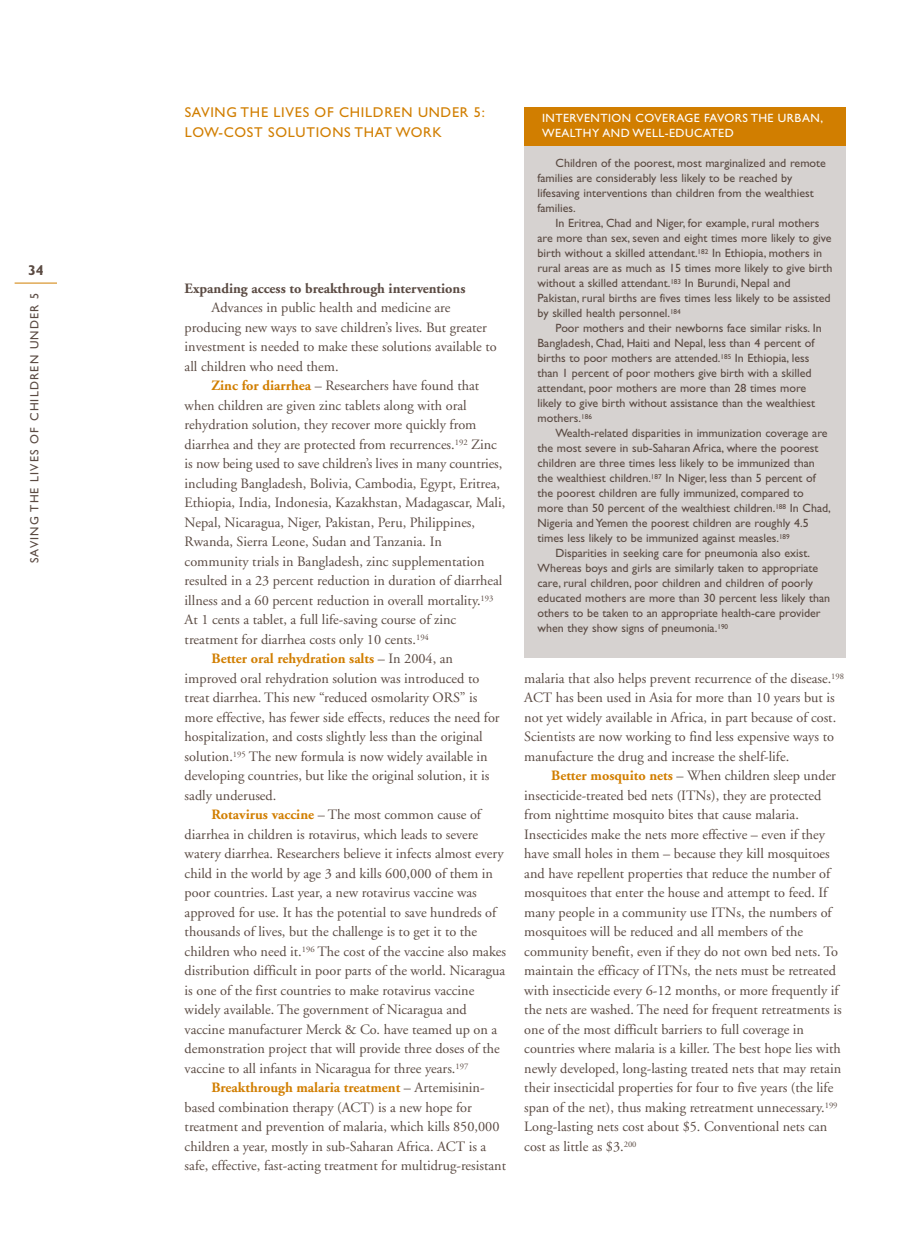
<style>
.page{position:relative;width:918px;height:1256px;background:#fff}
.page>*{position:absolute;margin:0;border:0;box-sizing:border-box;transform-origin:0 0}
.t1{font:14.25px/19.5px "Adobe Garamond";color:#5a4a42}
.t2{font:700 14.25px "Adobe Garamond";color:#d17e00}
.t3{font:14.25px/19.5px "Gill Sans";letter-spacing:.05em;color:#d17e00}
.t4{font:700 14.25px "Adobe Garamond";color:#5a4a42}
.t5{font:700 14.25px "Gill Sans";color:#5a4a42}
.t6{font:12px/15px "Gill Sans";color:#5a4a42}
.t7{font:12px/15px "Gill Sans";letter-spacing:.04em;color:#fff}
.t8{font:12px "Gill Sans";letter-spacing:.1em;color:#5a4a42}
.s1{font-weight:700;color:#d17e00}
.s2{font-weight:400;color:#5a4a42}
</style>
<div class="page">
<hr style="left:15px;top:283px;width:42px;height:1px;background:#d17e00">
<div style="left:524px;top:146px;width:322px;height:511px;background:#d6d2d0"></div>
<div style="left:524px;top:107px;width:322px;height:39px;background:#d17e00"></div>
<p class="t5" style="left:28px;top:265px;width:17px">34</p>
<p class="t8" style="left:30px;top:563px;width:272px;rotate:-90deg">SAVING THE LIVES OF CHILDREN UNDER 5</p>
<p class="t3" style="left:185px;top:104px;width:302px">SAVING THE LIVES OF CHILDREN UNDER 5:<br>LOW-COST SOLUTIONS THAT WORK</p>
<p class="t4" style="left:185px;top:282px;width:282px">Expanding access to breakthrough interventions</p>
<p class="t1" style="left:185px;top:299px;width:314px;text-indent:27px">Advances in public health and medicine are producing new ways to save children’s lives. But greater investment is needed to make these solutions available to all children who need them.</p>
<p class="t1" style="left:212px;top:377px;width:269px"><span class="s1">Zinc for diarrhea</span> – Researchers have found that</p>
<p class="t1" style="left:185px;top:397px;width:284px">when children are given zinc tablets along with oral</p>
<p class="t1" style="left:185px;top:416px;width:293px">rehydration solution, they recover more quickly from</p>
<p class="t1" style="left:185px;top:436px;width:314px">diarrhea and they are protected from recurrences.<sup>192</sup> Zinc</p>
<p class="t1" style="left:185px;top:455px;width:319px">is now being used to save children’s lives in many countries,</p>
<p class="t1" style="left:185px;top:475px;width:317px">including Bangladesh, Bolivia, Cambodia, Egypt, Eritrea,</p>
<p class="t1" style="left:185px;top:494px;width:322px">Ethiopia, India, Indonesia, Kazakhstan, Madagascar, Mali,</p>
<p class="t1" style="left:185px;top:514px;width:292px">Nepal, Nicaragua, Niger, Pakistan, Peru, Philippines,</p>
<p class="t1" style="left:185px;top:533px;width:259px">Rwanda, Sierra Leone, Sudan and Tanzania. In</p>
<p class="t1" style="left:185px;top:553px;width:302px">community trials in Bangladesh, zinc supplementation</p>
<p class="t1" style="left:185px;top:572px;width:319px">resulted in a 23 percent reduction in duration of diarrheal</p>
<p class="t1" style="left:185px;top:592px;width:310px">illness and a 60 percent reduction in overall mortality.<sup>193</sup></p>
<p class="t1" style="left:185px;top:611px;width:273px">At 1 cents a tablet, a full life-saving course of zinc</p>
<p class="t1" style="left:185px;top:631px;width:246px">treatment for diarrhea costs only 10 cents.<sup>194</sup></p>
<p class="t2" style="left:212px;top:653px;width:243px">Better oral rehydration salts <span class="s2">– In 2004, an</span></p>
<p class="t1" style="left:185px;top:670px;width:296px">improved oral rehydration solution was introduced to</p>
<p class="t1" style="left:185px;top:689px;width:294px">treat diarrhea. This new “reduced osmolarity ORS” is</p>
<p class="t1" style="left:185px;top:709px;width:317px">more effective, has fewer side effects, reduces the need for</p>
<p class="t1" style="left:185px;top:728px;width:300px">hospitalization, and costs slightly less than the original</p>
<p class="t1" style="left:185px;top:748px;width:305px">solution.<sup>195</sup> The new formula is now widely available in</p>
<p class="t1" style="left:185px;top:767px;width:306px">developing countries, but like the original solution, it is</p>
<p class="t1" style="left:185px;top:787px;width:93px">sadly underused.</p>
<p class="t1" style="left:212px;top:806px;width:271px"><span class="s1">Rotavirus vaccine</span> – The most common cause of</p>
<p class="t1" style="left:185px;top:826px;width:295px">diarrhea in children is rotavirus, which leads to severe</p>
<p class="t1" style="left:185px;top:845px;width:320px">watery diarrhea. Researchers believe it infects almost every</p>
<p class="t1" style="left:185px;top:865px;width:310px">child in the world by age 3 and kills 600,000 of them in</p>
<p class="t1" style="left:185px;top:884px;width:294px">poor countries. Last year, a new rotavirus vaccine was</p>
<p class="t1" style="left:185px;top:904px;width:313px">approved for use. It has the potential to save hundreds of</p>
<p class="t1" style="left:185px;top:923px;width:294px">thousands of lives, but the challenge is to get it to the</p>
<p class="t1" style="left:185px;top:943px;width:323px">children who need it.<sup>196</sup> The cost of the vaccine also makes</p>
<p class="t1" style="left:185px;top:962px;width:322px">distribution difficult in poor parts of the world. Nicaragua</p>
<p class="t1" style="left:185px;top:982px;width:291px">is one of the first countries to make rotavirus vaccine</p>
<p class="t1" style="left:185px;top:1001px;width:284px">widely available. The government of Nicaragua and</p>
<p class="t1" style="left:185px;top:1021px;width:314px">vaccine manufacturer Merck &amp; Co. have teamed up on a</p>
<p class="t1" style="left:185px;top:1040px;width:317px">demonstration project that will provide three doses of the</p>
<p class="t1" style="left:185px;top:1060px;width:285px">vaccine to all infants in Nicaragua for three years.<sup>197</sup></p>
<p class="t2" style="left:212px;top:1082px;width:274px">Breakthrough malaria treatment <span class="s2">– Artemisinin-</span></p>
<p class="t1" style="left:185px;top:1099px;width:289px">based combination therapy (ACT) is a new hope for</p>
<p class="t1" style="left:185px;top:1118px;width:316px">treatment and prevention of malaria, which kills 850,000</p>
<p class="t1" style="left:185px;top:1138px;width:303px">children a year, mostly in sub-Saharan Africa. ACT is a</p>
<p class="t1" style="left:185px;top:1157px;width:323px">safe, effective, fast-acting treatment for multidrug-resistant</p>
<p class="t7" style="left:542px;top:111px;width:283px">INTERVENTION COVERAGE FAVORS THE URBAN,<br>WEALTHY AND WELL-EDUCATED</p>
<p class="t6" style="left:538px;top:157px;width:290px;text-indent:18px">Children of the poorest, most marginalized and remote families are considerably less likely to be reached by lifesaving interventions than children from the wealthiest families.</p>
<p class="t6" style="left:538px;top:217px;width:296px;text-indent:18px">In Eritrea, Chad and Niger, for example, rural mothers are more than sex, seven and eight times more likely to give birth without a skilled attendant.<sup>182</sup> In Ethiopia, mothers in rural areas are as much as 15 times more likely to give birth without a skilled attendant.<sup>183</sup> In Burundi, Nepal and Pakistan, rural births are fives times less likely to be assisted by skilled health personnel.<sup>184</sup></p>
<p class="t6" style="left:538px;top:322px;width:286px;text-indent:18px">Poor mothers and their newborns face similar risks. In Bangladesh, Chad, Haiti and Nepal, less than 4 percent of births to poor mothers are attended.<sup>185</sup> In Ethiopia, less than 1 percent of poor mothers give birth with a skilled attendant, poor mothers are more than 28 times more likely to give birth without assistance than the wealthiest mothers.<sup>186</sup></p>
<p class="t6" style="left:556px;top:427px;width:274px">Wealth-related disparities in immunization coverage are</p>
<p class="t6" style="left:538px;top:442px;width:282px">the most severe in sub-Saharan Africa, where the poorest</p>
<p class="t6" style="left:538px;top:457px;width:279px">children are three times less likely to be immunized than</p>
<p class="t6" style="left:538px;top:472px;width:280px">the wealthiest children.<sup>187</sup> In Niger, less than 5 percent of</p>
<p class="t6" style="left:538px;top:487px;width:268px">the poorest children are fully immunized, compared to</p>
<p class="t6" style="left:538px;top:502px;width:295px">more than 50 percent of the wealthiest children.<sup>188</sup> In Chad,</p>
<p class="t6" style="left:538px;top:517px;width:273px">Nigeria and Yemen the poorest children are roughly 4.5</p>
<p class="t6" style="left:538px;top:532px;width:254px">times less likely to be immunized against measles.<sup>189</sup></p>
<p class="t6" style="left:556px;top:547px;width:256px">Disparities in seeking care for pneumonia also exist.</p>
<p class="t6" style="left:538px;top:562px;width:282px">Whereas boys and girls are similarly taken to appropriate</p>
<p class="t6" style="left:538px;top:577px;width:277px">care, rural children, poor children and children of poorly</p>
<p class="t6" style="left:538px;top:592px;width:294px">educated mothers are more than 30 percent less likely than</p>
<p class="t6" style="left:538px;top:607px;width:285px">others to be taken to an appropriate health-care provider</p>
<p class="t6" style="left:538px;top:622px;width:192px">when they show signs of pneumonia.<sup>190</sup></p>
<p class="t1" style="left:524px;top:670px;width:321px">malaria that also helps prevent recurrence of the disease.<sup>198<br></sup>ACT has been used in Asia for more than 10 years but is not yet widely available in Africa, in part because of cost.<br>Scientists are now working to find less expensive ways to manufacture the drug and increase the shelf-life.</p>
<p class="t1" style="left:524px;top:767px;width:319px;text-indent:27px"><span class="s1">Better mosquito nets</span> – When children sleep under insecticide-treated bed nets (ITNs), they are protected from nighttime mosquito bites that cause malaria.<br>Insecticides make the nets more effective – even if they have small holes in them – because they kill mosquitoes and have repellent properties that reduce the number of mosquitoes that enter the house and attempt to feed. If many people in a community use ITNs, the numbers of mosquitoes will be reduced and all members of the community benefit, even if they do not own bed nets. To maintain the efficacy of ITNs, the nets must be retreated with insecticide every 6-12 months, or more frequently if the nets are washed. The need for frequent retreatments is one of the most difficult barriers to full coverage in countries where malaria is a killer. The best hope lies with newly developed, long-lasting treated nets that may retain their insecticidal properties for four to five years (the life span of the net), thus making retreatment unnecessary.<sup>199<br></sup>Long-lasting nets cost about $5. Conventional nets can cost as little as $3.<sup>200</sup></p>
</div>
